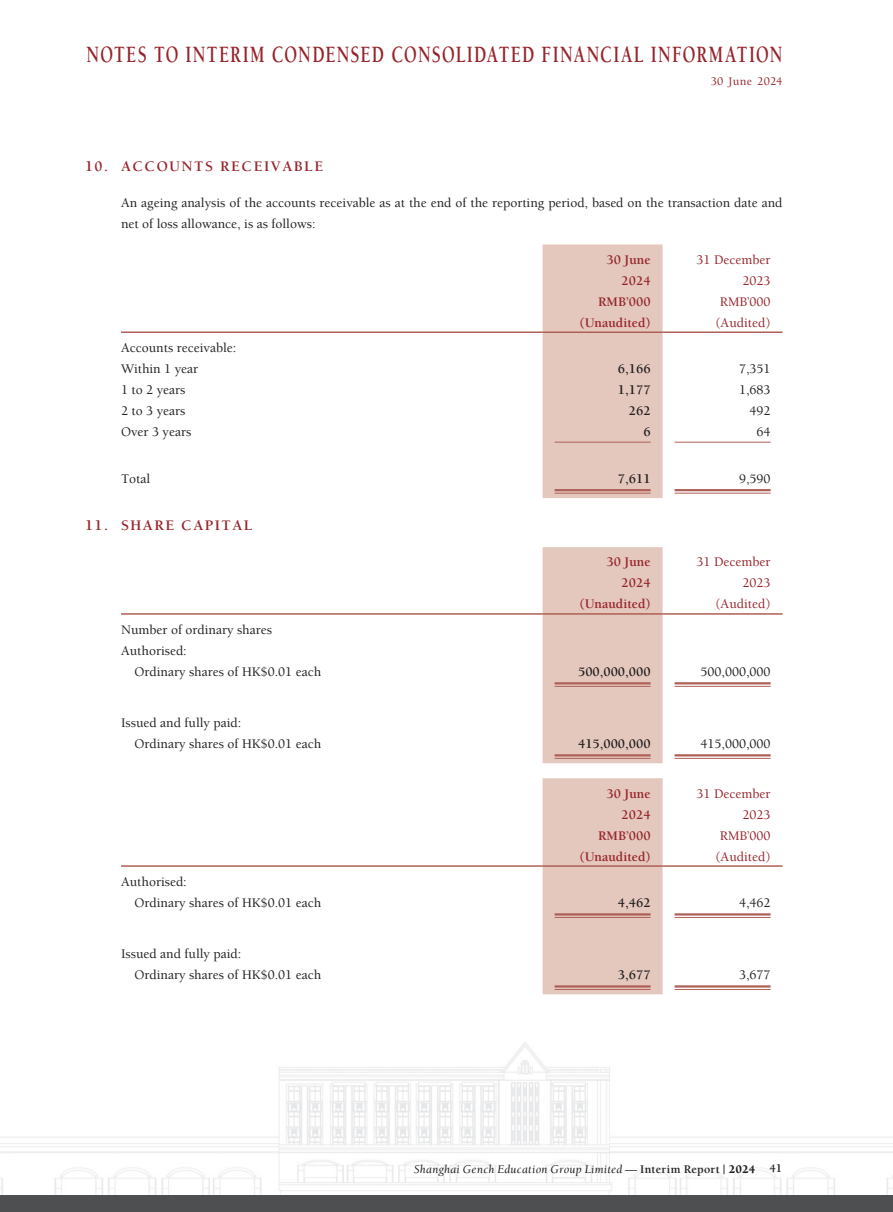
<style>
.page{position:relative;width:893px;height:1212px;background:#fff}
.page>*{position:absolute;margin:0;border:0;box-sizing:border-box;transform-origin:0 0}
.t1{font:700 24px "Berkeley Std";letter-spacing:.07em;color:#96252b;scale:.71 1}
._03_H1{font:700 15px "Berkeley Std";letter-spacing:.1em;color:#96252b}
._15_Table_Stub{font:500 13.5px "Berkeley Std";color:#231f20}
._01_Body_Text{font:500 13.5px/21px "Berkeley Std";color:#231f20}
._01_Body_Text-2{font:500 13.5px/21px "Berkeley Std";color:#96252b;text-align:right}
._01_Body_Text-3{font:700 13.5px/21px "Berkeley Std";color:#96252b;text-align:right}
._01_Body_Text-4{font:700 13.5px "Berkeley Std";color:#231f20}
.t2{font:italic 12px "Berkeley Std";letter-spacing:.02em;color:#231f20}
.t3{font:500 12px "Berkeley Std";letter-spacing:.025em;color:#96252b}
.s1{font-weight:700;font-style:normal}
.s2{font-weight:900;font-style:normal}
</style>
<div class="page">
<img style="left:0;top:904px;width:893px;height:291px">
<div style="left:0;top:1195px;width:893px;height:17px;background:#4e4f50"></div>
<div style="left:543px;top:244px;width:120px;height:254px;background:#e4c8bd"></div>
<hr style="left:121px;top:331px;width:422px;height:2px;background:#ae6056">
<hr style="left:543px;top:331px;width:120px;height:2px;background:#ae6056">
<hr style="left:663px;top:331px;width:120px;height:2px;background:#ae6056">
<hr style="left:555px;top:442px;width:96px;height:1px;background:#ae6056">
<hr style="left:675px;top:442px;width:96px;height:1px;background:#ae6056">
<hr style="left:555px;top:489px;width:96px;height:2px;background:#ae6056">
<hr style="left:555px;top:493px;width:96px;height:1px;background:#ae6056">
<hr style="left:675px;top:489px;width:96px;height:2px;background:#ae6056">
<hr style="left:675px;top:493px;width:96px;height:1px;background:#ae6056">
<div style="left:543px;top:547px;width:120px;height:216px;background:#e4c8bd"></div>
<hr style="left:121px;top:613px;width:422px;height:2px;background:#ae6056">
<hr style="left:543px;top:613px;width:120px;height:2px;background:#ae6056">
<hr style="left:663px;top:613px;width:120px;height:2px;background:#ae6056">
<hr style="left:555px;top:682px;width:96px;height:2px;background:#ae6056">
<hr style="left:555px;top:686px;width:96px;height:1px;background:#ae6056">
<hr style="left:675px;top:682px;width:96px;height:2px;background:#ae6056">
<hr style="left:675px;top:686px;width:96px;height:1px;background:#ae6056">
<hr style="left:555px;top:754px;width:96px;height:2px;background:#ae6056">
<hr style="left:555px;top:758px;width:96px;height:1px;background:#ae6056">
<hr style="left:675px;top:754px;width:96px;height:2px;background:#ae6056">
<hr style="left:675px;top:758px;width:96px;height:1px;background:#ae6056">
<div style="left:543px;top:778px;width:120px;height:216px;background:#e4c8bd"></div>
<hr style="left:121px;top:865px;width:422px;height:2px;background:#ae6056">
<hr style="left:543px;top:865px;width:120px;height:2px;background:#ae6056">
<hr style="left:663px;top:865px;width:120px;height:2px;background:#ae6056">
<hr style="left:555px;top:913px;width:96px;height:2px;background:#ae6056">
<hr style="left:555px;top:917px;width:96px;height:1px;background:#ae6056">
<hr style="left:675px;top:913px;width:96px;height:2px;background:#ae6056">
<hr style="left:675px;top:917px;width:96px;height:1px;background:#ae6056">
<hr style="left:555px;top:985px;width:96px;height:2px;background:#ae6056">
<hr style="left:555px;top:989px;width:96px;height:1px;background:#ae6056">
<hr style="left:675px;top:985px;width:96px;height:2px;background:#ae6056">
<hr style="left:675px;top:989px;width:96px;height:1px;background:#ae6056">
<h1 class="t1" style="left:87px;top:42px;width:981px">NOTES TO INTERIM CONDENSED CONSOLIDATED FINANCIAL INFORMATION</h1>
<p class="t3" style="left:711px;top:75px;width:73px">30 June 2024</p>
<p class="_03_H1" style="left:85px;top:158px;width:240px">10. ACCOUNTS RECEIVABLE</p>
<p class="_01_Body_Text" style="left:121px;top:192px;width:663px">An ageing analysis of the accounts receivable as at the end of the reporting period, based on the transaction date and net of loss allowance, is as follows:</p>
<p class="_01_Body_Text-3" style="left:606px;top:249px;width:46px">30 June<br>2024</p>
<p class="_01_Body_Text-2" style="left:697px;top:249px;width:75px">31 December<br>2023</p>
<p class="_01_Body_Text-3" style="left:598px;top:291px;width:54px">RMB’000</p>
<p class="_01_Body_Text-2" style="left:720px;top:291px;width:52px">RMB’000</p>
<p class="_01_Body_Text-3" style="left:580px;top:312px;width:72px">(Unaudited)</p>
<p class="_01_Body_Text-2" style="left:715px;top:312px;width:57px">(Audited)</p>
<p class="_15_Table_Stub" style="left:121px;top:341px;width:117px">Accounts receivable:</p>
<p class="_15_Table_Stub" style="left:121px;top:362px;width:79px">Within 1 year</p>
<p class="_01_Body_Text-4" style="left:618px;top:362px;width:34px">6,166</p>
<p class="_01_Body_Text" style="left:739px;top:359px;width:33px">7,351</p>
<p class="_15_Table_Stub" style="left:121px;top:383px;width:66px">1 to 2 years</p>
<p class="_01_Body_Text-4" style="left:618px;top:383px;width:34px">1,177</p>
<p class="_01_Body_Text" style="left:739px;top:380px;width:33px">1,683</p>
<p class="_15_Table_Stub" style="left:121px;top:404px;width:66px">2 to 3 years</p>
<p class="_01_Body_Text-4" style="left:629px;top:404px;width:23px">262</p>
<p class="_01_Body_Text" style="left:750px;top:401px;width:23px">492</p>
<p class="_15_Table_Stub" style="left:121px;top:425px;width:72px">Over 3 years</p>
<p class="_01_Body_Text-4" style="left:643px;top:425px;width:9px">6</p>
<p class="_01_Body_Text" style="left:757px;top:422px;width:16px">64</p>
<p class="_15_Table_Stub" style="left:121px;top:471px;width:31px">Total</p>
<p class="_01_Body_Text-4" style="left:618px;top:471px;width:34px">7,611</p>
<p class="_01_Body_Text" style="left:739px;top:468px;width:33px">9,590</p>
<p class="_03_H1" style="left:85px;top:517px;width:169px">11. SHARE CAPITAL</p>
<p class="_01_Body_Text-3" style="left:606px;top:552px;width:46px">30 June<br>2024</p>
<p class="_01_Body_Text-2" style="left:697px;top:552px;width:75px">31 December<br>2023</p>
<p class="_01_Body_Text-3" style="left:580px;top:594px;width:72px">(Unaudited)</p>
<p class="_01_Body_Text-2" style="left:715px;top:594px;width:57px">(Audited)</p>
<p class="_15_Table_Stub" style="left:121px;top:622px;width:152px">Number of ordinary shares</p>
<p class="_15_Table_Stub" style="left:121px;top:643px;width:67px">Authorised:</p>
<p class="_15_Table_Stub" style="left:135px;top:664px;width:188px">Ordinary shares of HK$0.01 each</p>
<p class="_01_Body_Text-4" style="left:578px;top:664px;width:74px">500,000,000</p>
<p class="_01_Body_Text" style="left:700px;top:661px;width:72px">500,000,000</p>
<p class="_15_Table_Stub" style="left:121px;top:715px;width:122px">Issued and fully paid:</p>
<p class="_15_Table_Stub" style="left:135px;top:736px;width:188px">Ordinary shares of HK$0.01 each</p>
<p class="_01_Body_Text-4" style="left:578px;top:736px;width:74px">415,000,000</p>
<p class="_01_Body_Text" style="left:700px;top:733px;width:72px">415,000,000</p>
<p class="_01_Body_Text-3" style="left:606px;top:783px;width:46px">30 June<br>2024</p>
<p class="_01_Body_Text-2" style="left:697px;top:783px;width:75px">31 December<br>2023</p>
<p class="_01_Body_Text-3" style="left:598px;top:825px;width:54px">RMB’000</p>
<p class="_01_Body_Text-2" style="left:720px;top:825px;width:52px">RMB’000</p>
<p class="_01_Body_Text-3" style="left:580px;top:846px;width:72px">(Unaudited)</p>
<p class="_01_Body_Text-2" style="left:715px;top:846px;width:57px">(Audited)</p>
<p class="_15_Table_Stub" style="left:121px;top:875px;width:67px">Authorised:</p>
<p class="_15_Table_Stub" style="left:135px;top:896px;width:188px">Ordinary shares of HK$0.01 each</p>
<p class="_01_Body_Text-4" style="left:618px;top:896px;width:34px">4,462</p>
<p class="_01_Body_Text" style="left:739px;top:892px;width:33px">4,462</p>
<p class="_15_Table_Stub" style="left:121px;top:947px;width:122px">Issued and fully paid:</p>
<p class="_15_Table_Stub" style="left:135px;top:968px;width:188px">Ordinary shares of HK$0.01 each</p>
<p class="_01_Body_Text-4" style="left:618px;top:968px;width:34px">3,677</p>
<p class="_01_Body_Text" style="left:739px;top:964px;width:33px">3,677</p>
<p class="t2" style="left:414px;top:1162px;width:370px">Shanghai Gench Education Group Limited — <span class="s1">Interim Report |</span> <span class="s2">2024</span> <span class="s1">41</span></p>
</div>
